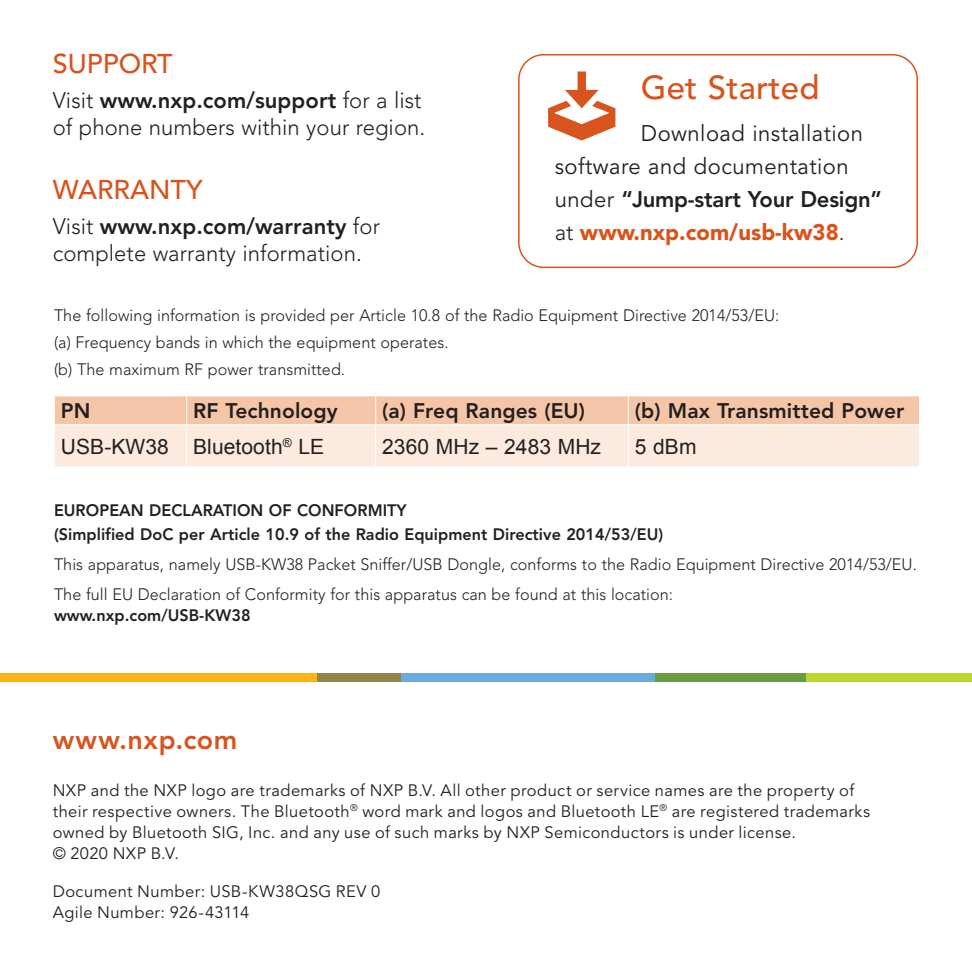
<style>
.page{position:relative;width:972px;height:972px;background:#fff}
.page>*{position:absolute;margin:0;border:0;box-sizing:border-box;transform-origin:0 0}
._05-NXP-BodySub03-St{font:500 33px "Avenir LT Std";letter-spacing:.005em;color:#d9531c}
._03-Page-Titles-CAPS{font:500 27px "Avenir LT Std";color:#d9531c}
._15-NXP_URLBackPage{font:800 27px "Avenir LT Std";letter-spacing:.025em;color:#d9531c}
._00-NXP-BodyCopy{font:300 22.5px/27px "Avenir LT Std";letter-spacing:.005em;color:#231f20}
._00-NXP-BodyCopy-2{font:22.5px/33px "Avenir LT Std";letter-spacing:.02em;color:#231f20}
._9-NXP_Table_Body_Te{font:800 21px "Avenir LT Std";letter-spacing:.005em;color:#231f20}
._09-NXP_Table_Body_T{font:21px "Arial";letter-spacing:.005em;color:#231f20}
._00-NXP-BodyCopy-3{font:300 16.5px/21px "Avenir LT Std";letter-spacing:.005em;color:#231f20}
._14-NXP_Boilerplate{font:16.5px/21px "Avenir LT Std";letter-spacing:.025em;color:#231f20}
._00-NXP-BodyCopy-4{font:800 16.5px/24px "Avenir LT Std";letter-spacing:.005em;color:#231f20}
.s1{font-weight:800}
.s2{font-weight:300}
.s3{font-weight:900;color:#d9531c}
</style>
<div class="page">
<div style="left:401px;top:674px;width:254px;height:8px;background:#6cacdd"></div>
<div style="left:0;top:674px;width:317px;height:8px;background:#fbb316"></div>
<div style="left:317px;top:674px;width:84px;height:8px;background:#928547"></div>
<div style="left:805px;top:674px;width:167px;height:8px;background:#bed630"></div>
<div style="left:655px;top:674px;width:150px;height:8px;background:#6c9b46"></div>
<div style="left:518px;top:54px;width:400px;height:214px;border:2px solid #d9531c;border-radius:25px"></div>
<svg style="left:548px;top:72px;width:67px;height:69px"></svg>
<svg style="left:54px;top:396px;width:866px;height:71px;background:#f8dbc8"></svg>
<hr style="left:54px;top:424px;width:133px;height:1px;background:#fff">
<hr style="left:54px;top:425px;width:1px;height:42px;background:#fff">
<hr style="left:187px;top:424px;width:189px;height:1px;background:#fff">
<hr style="left:186px;top:425px;width:1px;height:42px;background:#fff">
<hr style="left:376px;top:424px;width:252px;height:1px;background:#fff">
<hr style="left:375px;top:425px;width:1px;height:42px;background:#fff">
<hr style="left:628px;top:424px;width:292px;height:1px;background:#fff">
<hr style="left:628px;top:425px;width:1px;height:42px;background:#fff">
<hr style="left:919px;top:425px;width:1px;height:42px;background:#fff">
<p class="_03-Page-Titles-CAPS" style="left:53px;top:48px;width:122px">SUPPORT</p>
<p class="_00-NXP-BodyCopy" style="left:53px;top:87px;width:374px">Visit <span class="s1">www.nxp.com/support</span> for a list of phone numbers within your region.</p>
<p class="_03-Page-Titles-CAPS" style="left:53px;top:174px;width:151px">WARRANTY</p>
<p class="_00-NXP-BodyCopy" style="left:53px;top:213px;width:329px">Visit <span class="s1">www.nxp.com/warranty</span> for complete warranty information.</p>
<p class="_05-NXP-BodySub03-St" style="left:641px;top:69px;width:180px">Get Started</p>
<p class="_00-NXP-BodyCopy-2" style="left:555px;top:117px;width:329px;text-indent:86px">Download installation software and documentation under <span class="s1">“Jump-start Your Design” </span><span class="s2">at</span> <span class="s3">www.nxp.com/usb-kw38</span><span class="s2">.</span></p>
<p class="_00-NXP-BodyCopy-3" style="left:54px;top:304px;width:727px">The following information is provided per Article 10.8 of the Radio Equipment Directive 2014/53/EU:</p>
<p class="_00-NXP-BodyCopy-3" style="left:54px;top:331px;width:396px">(a) Frequency bands in which the equipment operates.</p>
<p class="_00-NXP-BodyCopy-3" style="left:54px;top:358px;width:293px">(b) The maximum RF power transmitted.</p>
<p class="_9-NXP_Table_Body_Te" style="left:61px;top:399px;width:31px">PN</p>
<p class="_9-NXP_Table_Body_Te" style="left:193px;top:399px;width:146px">RF Technology</p>
<p class="_9-NXP_Table_Body_Te" style="left:382px;top:399px;width:204px">(a) Freq Ranges (EU)</p>
<p class="_9-NXP_Table_Body_Te" style="left:635px;top:399px;width:271px">(b) Max Transmitted Power</p>
<p class="_09-NXP_Table_Body_T" style="left:61px;top:432px;width:110px">USB-KW38</p>
<p class="_09-NXP_Table_Body_T" style="left:193px;top:432px;width:133px">Bluetooth<sup>®</sup> LE</p>
<p class="_09-NXP_Table_Body_T" style="left:382px;top:432px;width:220px">2360 MHz – 2483 MHz</p>
<p class="_09-NXP_Table_Body_T" style="left:635px;top:432px;width:63px">5 dBm</p>
<p class="_00-NXP-BodyCopy-4" style="left:54px;top:498px;width:611px">EUROPEAN DECLARATION OF CONFORMITY<br>(Simplified DoC per Article 10.9 of the Radio Equipment Directive 2014/53/EU)</p>
<p class="_00-NXP-BodyCopy-3" style="left:54px;top:554px;width:864px">This apparatus, namely USB-KW38 Packet Sniffer/USB Dongle, conforms to the Radio Equipment Directive 2014/53/EU.</p>
<p class="_00-NXP-BodyCopy-3" style="left:54px;top:584px;width:621px">The full EU Declaration of Conformity for this apparatus can be found at this location: <span class="s1">www.nxp.com/USB-KW38</span></p>
<p class="_15-NXP_URLBackPage" style="left:53px;top:724px;width:186px">www.nxp.com</p>
<p class="_14-NXP_Boilerplate" style="left:53px;top:780px;width:819px">NXP and the NXP logo are trademarks of NXP B.V. All other product or service names are the property of their respective owners. The Bluetooth<sup>®</sup> word mark and logos and Bluetooth LE<sup>®</sup> are registered trademarks owned by Bluetooth SIG, Inc. and any use of such marks by NXP Semiconductors is under license.<br>© 2020 NXP B.V.</p>
<p class="_14-NXP_Boilerplate" style="left:53px;top:881px;width:329px">Document Number: USB-KW38QSG REV 0<br>Agile Number: 926-43114</p>
</div>
